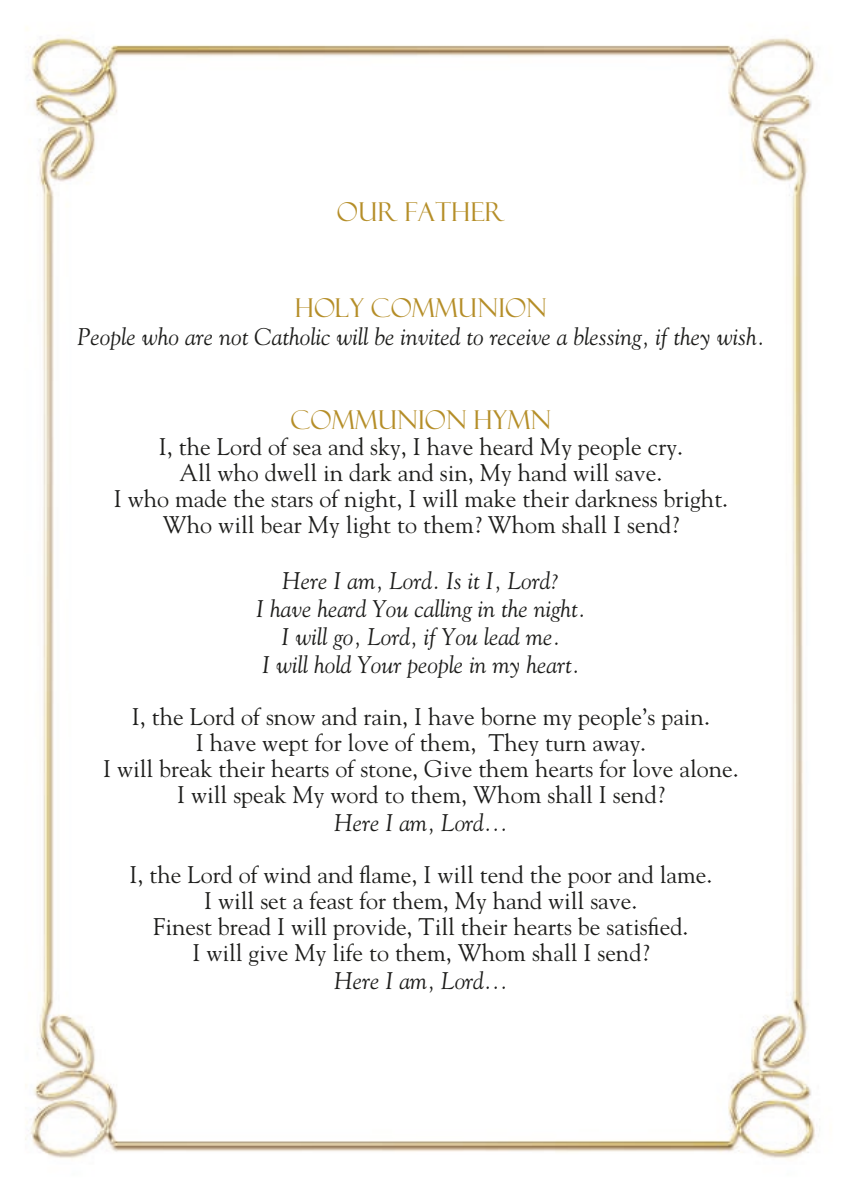
<style>
.page{position:relative;width:842px;height:1191px;background:#fff}
.page>*{position:absolute;margin:0;border:0;box-sizing:border-box;transform-origin:0 0}
.t1{font:26px "Felix Titling";color:#b58e28}
.t2{font:24px/26px "Goudy";color:#1d1d1b;text-align:center}
.t3{font:italic 24px/28px "Goudy";color:#1d1d1b;text-align:center}
</style>
<div class="page">
<img style="left:25px;top:28px;width:791px;height:1131px">
<p class="t1" style="left:337px;top:197px;width:170px">OUR FATHER</p>
<p class="t1" style="left:295px;top:293px;width:254px">HOLY COMMUNION</p>
<p class="t3" style="left:77px;top:323px;width:689px">People who are not Catholic will be invited to receive a blessing, if they wish.</p>
<p class="t1" style="left:291px;top:405px;width:262px">COMMUNION HYMN</p>
<p class="t2" style="left:114px;top:434px;width:616px">I, the Lord of sea and sky, I have heard My people cry.<br>All who dwell in dark and sin, My hand will save.<br>I who made the stars of night, I will make their darkness bright.<br>Who will bear My light to them? Whom shall I send?</p>
<p class="t3" style="left:256px;top:567px;width:331px">Here I am, Lord. Is it I, Lord?<br>I have heard You calling in the night.<br>I will go, Lord, if You lead me.<br>I will hold Your people in my heart.</p>
<p class="t2" style="left:103px;top:704px;width:637px">I, the Lord of snow and rain, I have borne my people’s pain.<br>I have wept for love of them, They turn away.<br>I will break their hearts of stone, Give them hearts for love alone.<br>I will speak My word to them, Whom shall I send?</p>
<p class="t3" style="left:334px;top:809px;width:175px">Here I am, Lord...</p>
<p class="t2" style="left:130px;top:862px;width:584px">I, the Lord of wind and flame, I will tend the poor and lame.<br>I will set a feast for them, My hand will save.<br>Finest bread I will provide, Till their hearts be satisfied.<br>I will give My life to them, Whom shall I send?</p>
<p class="t3" style="left:334px;top:967px;width:175px">Here I am, Lord...</p>
</div>
